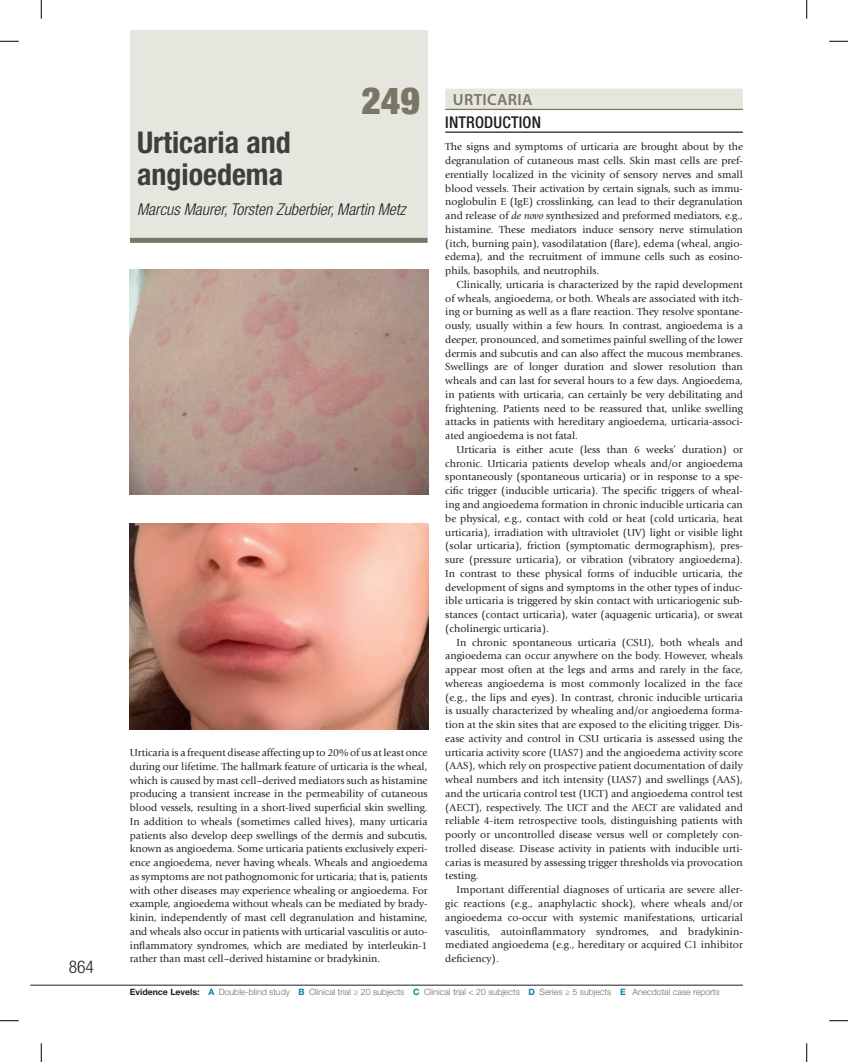
<style>
.page{position:relative;width:848px;height:1062px;background:#fff}
.page>*{position:absolute;margin:0;border:0;box-sizing:border-box;transform-origin:0 0}
.t1{font:900 condensed 37.5px "Helvetica Neue LT Std";color:#787665}
.t2{font:700 condensed 30px/31.2px "Helvetica Neue LT Std";color:#3e3e3f}
.t3{font:300 condensed 17.5px "Helvetica Neue LT Std";color:#231f20}
.t4{font:italic 300 condensed 16.25px "Helvetica Neue LT Std";color:#231f20}
.t5{font:500 condensed 16.25px "Helvetica Neue";letter-spacing:.01em;color:#231f20}
.t6{font:600 16.25px "Myriad Pro";letter-spacing:.02em;color:#787665}
.t7{font:10.62px/13.8px "Giovanni";color:#231f20;text-align:justify}
.t8{font:300 8.75px "Helvetica Neue LT Std";color:#6c6d70}
.s1{font-style:italic}
.s2{font-weight:700;color:#231f20}
.s3{font-weight:700;color:#0083a1}
</style>
<div class="page">
<hr style="left:30px;top:984px;width:712px;height:1px;background:#231f20">
<img style="left:130px;top:270px;width:299px;height:224px">
<img style="left:130px;top:523px;width:299px;height:206px">
<div style="left:445px;top:89px;width:297px;height:21px;background:#e7e6de"></div>
<hr style="left:445px;top:109px;width:297px;height:1px;background:#787665">
<hr style="left:445px;top:131px;width:297px;height:2px;background:#231f20">
<div style="left:130px;top:30px;width:297px;height:208px;background:#e7e6de"></div>
<div style="left:130px;top:238px;width:297px;height:5px;background:#787665"></div>
<svg style="left:0;top:40px;width:19px;height:2px"></svg>
<svg style="left:829px;top:40px;width:19px;height:2px"></svg>
<svg style="left:0;top:1020px;width:19px;height:1px"></svg>
<svg style="left:829px;top:1020px;width:19px;height:1px"></svg>
<svg style="left:40px;top:0;width:2px;height:19px"></svg>
<svg style="left:40px;top:1043px;width:2px;height:18px"></svg>
<svg style="left:806px;top:0;width:1px;height:19px"></svg>
<svg style="left:806px;top:1043px;width:1px;height:18px"></svg>
<h3 class="t3" style="left:69px;top:956px;width:27px">864</h3>
<h1 class="t1" style="left:361px;top:78px;width:60px">249</h1>
<h2 class="t2" style="left:137px;top:127px;width:155px">Urticaria and angioedema</h2>
<h3 class="t4" style="left:137px;top:200px;width:270px">Marcus Maurer, Torsten Zuberbier, Martin Metz</h3>
<p class="t7" style="left:130px;top:745px;width:299px">Urticaria is a frequent disease affecting up to 20% of us at least once during our lifetime. The hallmark feature of urticaria is the wheal, which is caused by mast cell–derived mediators such as histamine producing a transient increase in the permeability of cutaneous blood vessels, resulting in a short-lived superficial skin swelling.<br>In addition to wheals (sometimes called hives), many urticaria patients also develop deep swellings of the dermis and subcutis, known as angioedema. Some urticaria patients exclusively experi&shy;ence angioedema, never having wheals. Wheals and angioedema as symptoms are not pathognomonic for urticaria; that is, patients with other diseases may experience whealing or angioedema. For example, angioedema without wheals can be mediated by brady&shy;kinin, independently of mast cell degranulation and histamine, and wheals also occur in patients with urticarial vasculitis or auto&shy;inflammatory syndromes, which are mediated by interleukin-1 rather than mast cell–derived histamine or bradykinin.</p>
<h3 class="t6" style="left:453px;top:89px;width:81px">URTICARIA</h3>
<h3 class="t5" style="left:445px;top:112px;width:97px">INTRODUCTION</h3>
<p class="t7" style="left:445px;top:140px;width:299px">The signs and symptoms of urticaria are brought about by the degranulation of cutaneous mast cells. Skin mast cells are pref&shy;erentially localized in the vicinity of sensory nerves and small blood vessels. Their activation by certain signals, such as immu&shy;noglobulin E (IgE) crosslinking, can lead to their degranulation and release of <span class="s1">de novo</span> synthesized and preformed mediators, e.g., histamine. These mediators induce sensory nerve stimulation (itch, burning pain), vasodilatation (flare), edema (wheal, angio&shy;edema), and the recruitment of immune cells such as eosino&shy;phils, basophils, and neutrophils.</p>
<p class="t7" style="left:445px;top:277px;width:299px;text-indent:11px">Clinically, urticaria is characterized by the rapid development of wheals, angioedema, or both. Wheals are associated with itch&shy;ing or burning as well as a flare reaction. They resolve spontane&shy;ously, usually within a few hours. In contrast, angioedema is a deeper, pronounced, and sometimes painful swelling of the lower dermis and subcutis and can also affect the mucous membranes.<br>Swellings are of longer duration and slower resolution than wheals and can last for several hours to a few days. Angioedema, in patients with urticaria, can certainly be very debilitating and frightening. Patients need to be reassured that, unlike swelling attacks in patients with hereditary angioedema, urticaria-associ&shy;ated angioedema is not fatal.</p>
<p class="t7" style="left:445px;top:442px;width:299px;text-indent:11px">Urticaria is either acute (less than 6 weeks’ duration) or chronic. Urticaria patients develop wheals and/or angioedema spontaneously (spontaneous urticaria) or in response to a spe&shy;cific trigger (inducible urticaria). The specific triggers of wheal&shy;ing and angioedema formation in chronic inducible urticaria can be physical, e.g., contact with cold or heat (cold urticaria, heat urticaria), irradiation with ultraviolet (UV) light or visible light (solar urticaria), friction (symptomatic dermographism), pres&shy;sure (pressure urticaria), or vibration (vibratory angioedema).<br>In contrast to these physical forms of inducible urticaria, the development of signs and symptoms in the other types of induc&shy;ible urticaria is triggered by skin contact with urticariogenic sub&shy;stances (contact urticaria), water (aquagenic urticaria), or sweat (cholinergic urticaria).</p>
<p class="t7" style="left:445px;top:635px;width:299px;text-indent:11px">In chronic spontaneous urticaria (CSU), both wheals and angioedema can occur anywhere on the body. However, wheals appear most often at the legs and arms and rarely in the face, whereas angioedema is most commonly localized in the face (e.g., the lips and eyes). In contrast, chronic inducible urticaria is usually characterized by whealing and/or angioedema forma&shy;tion at the skin sites that are exposed to the eliciting trigger. Dis&shy;ease activity and control in CSU urticaria is assessed using the urticaria activity score (UAS7) and the angioedema activity score (AAS), which rely on prospective patient documentation of daily wheal numbers and itch intensity (UAS7) and swellings (AAS), and the urticaria control test (UCT) and angioedema control test (AECT), respectively. The UCT and the AECT are validated and reliable 4-item retrospective tools, distinguishing patients with poorly or uncontrolled disease versus well or completely con&shy;trolled disease. Disease activity in patients with inducible urti&shy;carias is measured by assessing trigger thresholds via provocation testing.</p>
<p class="t7" style="left:445px;top:882px;width:299px;text-indent:11px">Important differential diagnoses of urticaria are severe aller&shy;gic reactions (e.g., anaphylactic shock), where wheals and/or angioedema co-occur with systemic manifestations, urticarial vasculitis, autoinflammatory syndromes, and bradykinin&shy;mediated angioedema (e.g., hereditary or acquired C1 inhibitor deficiency).</p>
<p class="t8" style="left:130px;top:986px;width:591px"><span class="s2">Evidence Levels:</span> <span class="s3">A</span> Double-blind study <span class="s3">B</span> Clinical trial ≥ 20 subjects <span class="s3">C</span> Clinical trial &lt; 20 subjects <span class="s3">D</span> Series ≥ 5 subjects <span class="s3">E</span> Anecdotal case reports</p>
</div>
